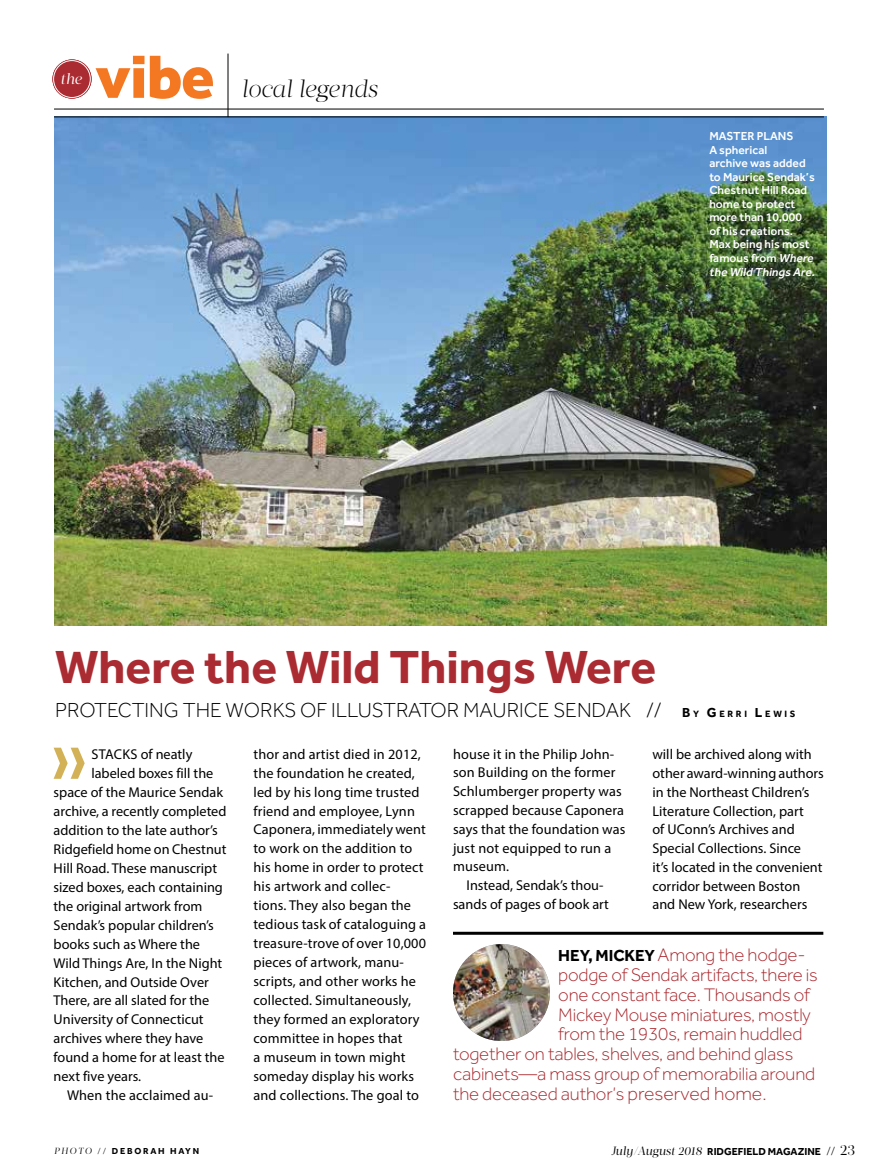
<style>
.page{position:relative;width:878px;height:1175px;background:#fff}
.page>*{position:absolute;margin:0;border:0;box-sizing:border-box;transform-origin:0 0}
.t1{font:500 80.25px "Effra";color:#d3b257;scale:.8 1}
.t2{font:800 63px "Effra";color:#f47721}
.t3{font:700 48px "Effra";color:#aa2b31}
.t4{font:italic 300 24px "Acta Display";letter-spacing:-.015em;color:#000}
.t5{font:300 21px "Effra";color:#000}
.t6{font:300 18.75px "Effra";letter-spacing:-.01em;color:#aa2b31}
.t7{font:16.5px "Myriad Pro";color:#fff}
.t8{font:italic 15px "Acta Display";color:#fff}
.t9{font:14.25px/18.9px "Myriad Pro";color:#000}
.t10{font:500 12px/13.5px "Effra";color:#fff}
.t11{font:700 10.5px "Effra";color:#000}
.t12{font:700 9px "Effra";letter-spacing:.2em;color:#000}
.s1{font-style:italic}
.s2{font-weight:700;font-size:13.5px}
.s3{font-weight:700;font-size:9.45px}
.s4{font-weight:700;font-size:16.5px;color:#000}
.s5{font-size:19.5px}
.s6{font-family:"Acta Display";font-weight:400;font-style:italic}
.s7{font-weight:300}
.s8{font-family:"Acta Display";font-weight:400;font-style:italic;font-size:12px}
.s9{font-weight:300;font-size:12px}
.s10{font-family:"Acta Display";font-weight:400;font-size:15px}
</style>
<div class="page">
<img style="left:54px;top:117px;width:772px;height:509px">
<hr style="left:453px;top:931px;width:370px;height:3px;background:#000">
<hr style="left:54px;top:109px;width:770px;height:1px;background:#000">
<hr style="left:228px;top:54px;width:1px;height:63px;background:#000">
<svg style="left:52px;top:59px;width:40px;height:40px"></svg>
<div style="left:53px;top:60px;width:38px;height:38px;border:1px solid #fff;border-radius:50%"></div>
<hr style="left:54px;top:117px;width:770px;height:1px;background:#000">
<img style="left:453px;top:944px;width:97px;height:97px;border-radius:48px">
<h2 class="t2" style="left:95px;top:38px;width:121px">vibe</h2>
<p class="t7" style="left:56px;top:66px;width:37px">town</p>
<p class="t8" style="left:60px;top:70px;width:23px">the</p>
<h3 class="t4" style="left:241px;top:75px;width:138px">local legends</h3>
<p class="t10" style="left:709px;top:129px;width:109px">MASTER PLANS<br>A spherical<br>archive was added to Maurice Sendak’s<br>Chestnut Hill Road home to protect more than 10,000<br>of his creations.<br>Max being his most famous from <span class="s1">Where the Wild Things Are.</span></p>
<h3 class="t3" style="left:55px;top:637px;width:602px">WHERE THE WILD THINGS WERE</h3>
<h3 class="t5" style="left:55px;top:698px;width:742px">protecting The works of illustrator Maurice sendak // <span class="s2">B</span> <span class="s3">Y</span> <span class="s2">G</span> <span class="s3">E R R I</span> <span class="s2">L</span> <span class="s3">E W I S</span></h3>
<h1 class="t1" style="left:50px;top:708px;width:50px">››</h1>
<p class="t9" style="left:91px;top:745px;width:102px">Stacks of neatly</p>
<p class="t9" style="left:253px;top:744px;width:174px">thor and artist died in 2012, the foundation he created, led by his long time trusted friend and employee, Lynn<br>Caponera, immediately went to work on the addition to his home in order to protect his artwork and collec&shy;tions. They also began the tedious task of cataloguing a treasure-trove of over 10,000 pieces of artwork, manu&shy;scripts, and other works he collected. Simultaneously, they formed an exploratory committee in hopes that<br>a museum in town might someday display his works and collections. The goal to</p>
<p class="t9" style="left:453px;top:744px;width:163px">house it in the Philip John-</p>
<p class="t9" style="left:652px;top:745px;width:173px">will be archived along with other award-winning authors in the Northeast Children’s<br>Literature Collection, part<br>of UConn’s Archives and<br>Special Collections. Since<br>it’s located in the convenient corridor between Boston and New York, researchers</p>
<h3 class="t6" style="left:558px;top:944px;width:249px"><span class="s4">HEY, MICKEY</span> Among the hodge-</h3>
<h3 class="t6" style="left:558px;top:964px;width:261px">podge of Sendak artifacts, there is</h3>
<h3 class="t6" style="left:558px;top:983px;width:254px">one constant face. Thousands of</h3>
<h3 class="t6" style="left:558px;top:1003px;width:254px">Mickey Mouse miniatures, mostly</h3>
<h3 class="t6" style="left:558px;top:1023px;width:246px">from the 1930s, remain huddled</h3>
<h3 class="t6" style="left:453px;top:1043px;width:342px">together on tables, shelves, and behind glass</h3>
<h3 class="t6" style="left:453px;top:1063px;width:364px">cabinets—a mass group of memorabilia around</h3>
<h3 class="t6" style="left:453px;top:1083px;width:315px">the deceased author’s <span class="s5">preserved home.</span></h3>
<p class="t9" style="left:453px;top:763px;width:164px">son Building on the former</p>
<p class="t9" style="left:453px;top:781px;width:170px">Schlumberger property was</p>
<p class="t9" style="left:453px;top:800px;width:172px">scrapped because Caponera</p>
<p class="t9" style="left:453px;top:819px;width:174px">says that the foundation was</p>
<p class="t9" style="left:453px;top:838px;width:160px">just not equipped to run a</p>
<p class="t9" style="left:453px;top:857px;width:58px">museum.</p>
<p class="t9" style="left:466px;top:875px;width:138px">Instead, Sendak’s thou-</p>
<p class="t9" style="left:453px;top:894px;width:157px">sands of pages of book art</p>
<p class="t9" style="left:91px;top:763px;width:123px">labeled boxes fill the</p>
<p class="t9" style="left:54px;top:782px;width:171px">space of the Maurice Sendak</p>
<p class="t9" style="left:54px;top:801px;width:174px">archive, a recently completed</p>
<p class="t9" style="left:54px;top:820px;width:166px">addition to the late author’s</p>
<p class="t9" style="left:54px;top:839px;width:174px">Ridgefield home on Chestnut</p>
<p class="t9" style="left:54px;top:858px;width:165px">Hill Road. These manuscript</p>
<p class="t9" style="left:54px;top:877px;width:171px">sized boxes, each containing</p>
<p class="t9" style="left:54px;top:896px;width:150px">the original artwork from</p>
<p class="t9" style="left:54px;top:915px;width:162px">Sendak’s popular children’s</p>
<p class="t9" style="left:54px;top:934px;width:148px">books such as Where the</p>
<p class="t9" style="left:54px;top:953px;width:170px">Wild Things Are, In the Night</p>
<p class="t9" style="left:54px;top:972px;width:157px">Kitchen, and Outside Over</p>
<p class="t9" style="left:54px;top:991px;width:157px">There, are all slated for the</p>
<p class="t9" style="left:54px;top:1010px;width:151px">University of Connecticut</p>
<p class="t9" style="left:54px;top:1028px;width:151px">archives where they have</p>
<p class="t9" style="left:54px;top:1047px;width:172px">found a home for at least the</p>
<p class="t9" style="left:54px;top:1066px;width:89px">next five years.</p>
<p class="t9" style="left:67px;top:1085px;width:148px">When the acclaimed au-</p>
<p class="t12" style="left:54px;top:1145px;width:147px"><span class="s6">photo</span> <span class="s7">//</span> DEBORAH HAYN</p>
<p class="t11" style="left:611px;top:1144px;width:245px"><span class="s8">July/August 2018</span> RIDGEFIELD MAGAZINE <span class="s9">//</span> <span class="s10">23</span></p>
</div>
